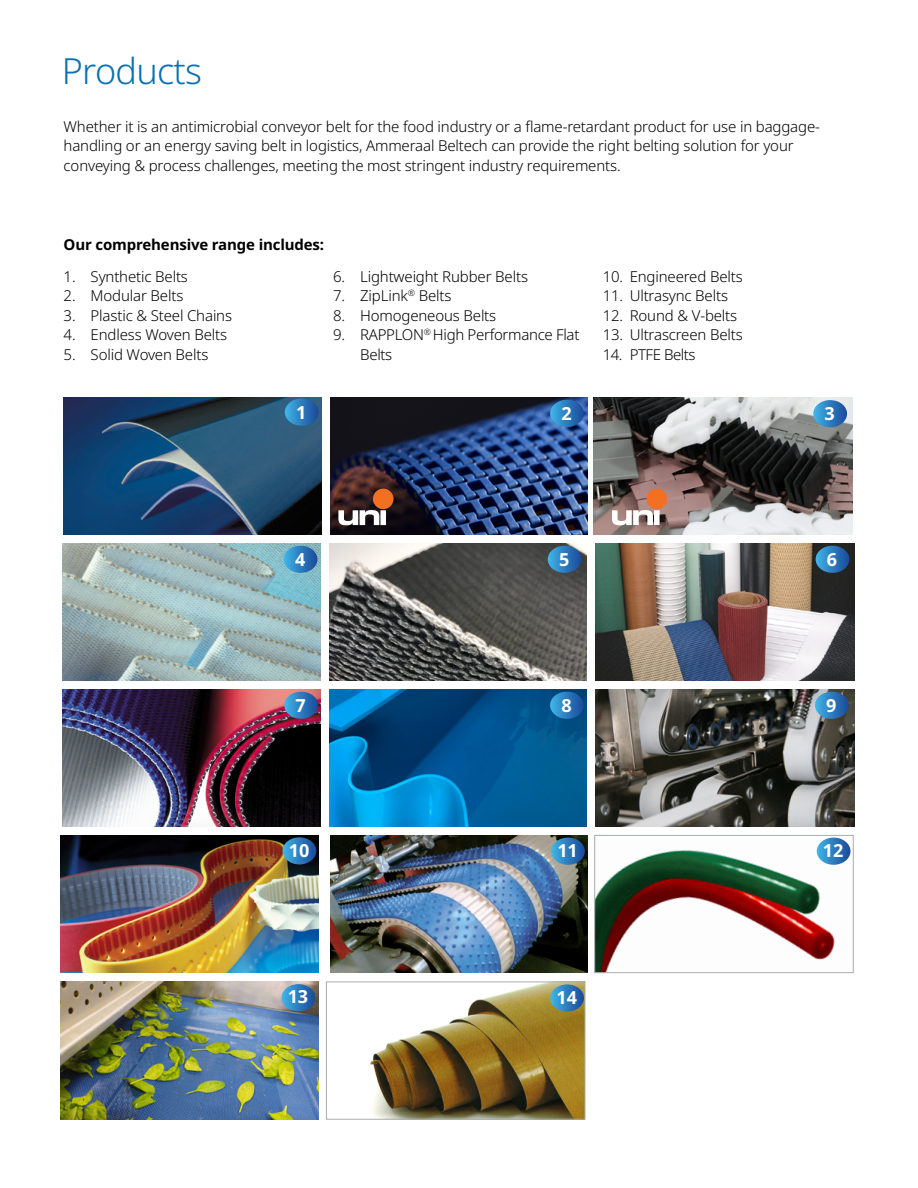
<style>
.page{position:relative;width:918px;height:1188px;background:#fff}
.page>*{position:absolute;margin:0;border:0;box-sizing:border-box;transform-origin:0 0}
.t1{font:300 36px "Noto Sans";letter-spacing:-.02em;color:#0871b0}
.t2{font:700 18px "Noto Sans";color:#fff}
.t3{font:300 15px/19.5px "Noto Sans";letter-spacing:-.01em;color:#000}
.t4{font:700 15px "Noto Sans";letter-spacing:-.01em;color:#000}
.t5{font:300 15px "Noto Sans";letter-spacing:-.03em;color:#000}
</style>
<div class="page">
<img style="left:62px;top:543px;width:259px;height:138px">
<img style="left:329px;top:543px;width:257px;height:138px">
<svg style="left:284px;top:546px;width:33px;height:27px"></svg>
<svg style="left:548px;top:546px;width:34px;height:27px"></svg>
<img style="left:596px;top:543px;width:258px;height:138px">
<svg style="left:816px;top:546px;width:33px;height:27px"></svg>
<img style="left:60px;top:835px;width:259px;height:137px">
<img style="left:331px;top:835px;width:257px;height:137px">
<img style="left:596px;top:837px;width:255px;height:134px">
<div style="left:594px;top:835px;width:260px;height:138px;border:1px solid #a8abae"></div>
<svg style="left:283px;top:837px;width:33px;height:27px"></svg>
<svg style="left:551px;top:838px;width:34px;height:27px"></svg>
<svg style="left:817px;top:838px;width:33px;height:27px"></svg>
<img style="left:329px;top:689px;width:257px;height:138px">
<img style="left:62px;top:689px;width:259px;height:138px">
<img style="left:596px;top:689px;width:258px;height:138px">
<svg style="left:550px;top:692px;width:34px;height:27px"></svg>
<svg style="left:284px;top:692px;width:34px;height:27px"></svg>
<svg style="left:815px;top:692px;width:34px;height:27px"></svg>
<img style="left:370px;top:984px;width:213px;height:134px">
<div style="left:326px;top:982px;width:259px;height:138px;border:1px solid #a8abae"></div>
<img style="left:60px;top:982px;width:259px;height:137px">
<svg style="left:550px;top:984px;width:34px;height:28px"></svg>
<svg style="left:281px;top:984px;width:34px;height:27px"></svg>
<img style="left:63px;top:397px;width:259px;height:138px">
<img style="left:331px;top:397px;width:256px;height:138px">
<svg style="left:285px;top:399px;width:34px;height:27px"></svg>
<svg style="left:550px;top:400px;width:34px;height:27px"></svg>
<img style="left:594px;top:397px;width:258px;height:138px">
<svg style="left:813px;top:400px;width:34px;height:27px"></svg>
<svg style="left:338px;top:510px;width:48px;height:15px"></svg>
<div style="left:373px;top:489px;width:21px;height:20px;background:#f36f21;border-radius:50%"></div>
<svg style="left:612px;top:510px;width:48px;height:15px"></svg>
<div style="left:647px;top:489px;width:20px;height:20px;background:#f36f21;border-radius:50%"></div>
<h1 class="t1" style="left:62px;top:46px;width:142px">Products</h1>
<p class="t3" style="left:64px;top:117px;width:758px">Whether it is an antimicrobial conveyor belt for the food industry or a flame-retardant product for use in baggage&shy;handling or an energy saving belt in logistics, Ammeraal Beltech can provide the right belting solution for your conveying &amp; process challenges, meeting the most stringent industry requirements.</p>
<p class="t4" style="left:64px;top:234px;width:262px">Our comprehensive range includes:</p>
<p class="t3" style="left:64px;top:267px;width:126px">1. Synthetic Belts</p>
<p class="t3" style="left:64px;top:286px;width:121px">2. Modular Belts</p>
<p class="t3" style="left:64px;top:306px;width:170px">3. Plastic &amp; Steel Chains</p>
<p class="t3" style="left:64px;top:325px;width:165px">4. Endless Woven Belts</p>
<p class="t3" style="left:64px;top:345px;width:146px">5. Solid Woven Belts</p>
<p class="t3" style="left:333px;top:267px;width:196px">6. Lightweight Rubber Belts</p>
<p class="t3" style="left:333px;top:286px;width:120px">7. ZipLink<sup>®</sup> Belts</p>
<p class="t3" style="left:333px;top:306px;width:165px">8. Homogeneous Belts</p>
<p class="t3" style="left:360px;top:325px;width:221px;text-indent:-27px">9. RAPPLON<sup>®</sup> High Performance Flat<br>Belts</p>
<p class="t3" style="left:603px;top:267px;width:142px">10. Engineered Belts</p>
<p class="t3" style="left:603px;top:286px;width:127px">11. Ultrasync Belts</p>
<p class="t3" style="left:603px;top:306px;width:136px">12. Round &amp; V-belts</p>
<p class="t3" style="left:603px;top:325px;width:142px">13. Ultrascreen Belts</p>
<p class="t5" style="left:603px;top:344px;width:94px">14. PTFE Belts</p>
<p class="t2" style="left:296px;top:400px;width:12px">1</p>
<p class="t2" style="left:561px;top:401px;width:12px">2</p>
<p class="t2" style="left:825px;top:401px;width:12px">3</p>
<p class="t2" style="left:295px;top:547px;width:12px">4</p>
<p class="t2" style="left:559px;top:547px;width:12px">5</p>
<p class="t2" style="left:827px;top:547px;width:12px">6</p>
<p class="t2" style="left:296px;top:693px;width:12px">7</p>
<p class="t2" style="left:561px;top:693px;width:12px">8</p>
<p class="t2" style="left:826px;top:693px;width:12px">9</p>
<p class="t2" style="left:289px;top:837px;width:22px">10</p>
<p class="t2" style="left:557px;top:838px;width:22px">11</p>
<p class="t2" style="left:823px;top:838px;width:22px">12</p>
<p class="t2" style="left:288px;top:984px;width:22px">13</p>
<p class="t2" style="left:556px;top:984px;width:22px">14</p>
</div>
